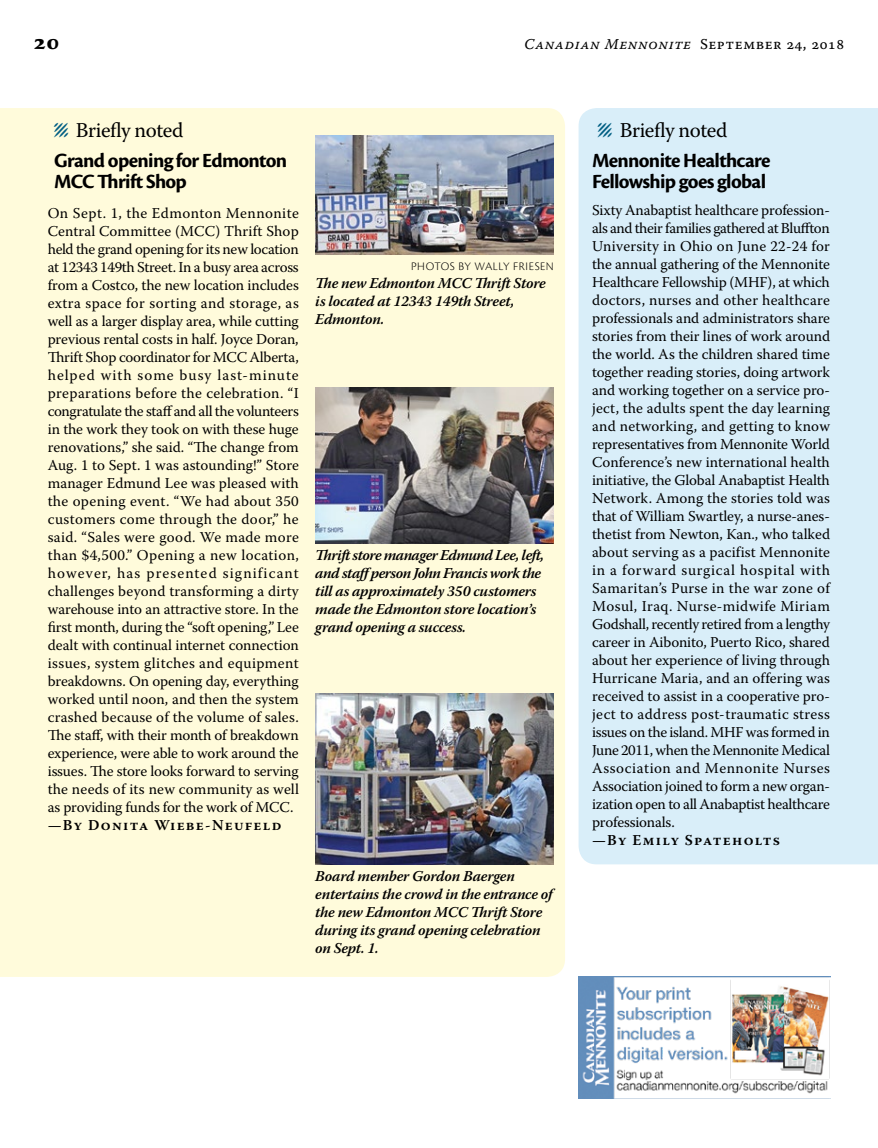
<style>
.page{position:relative;width:878px;height:1148px;background:#fff}
.page>*{position:absolute;margin:0;border:0;box-sizing:border-box;transform-origin:0 0}
.t1{font:700 21px/21px "Cronos Pro";letter-spacing:-.035em;color:#000}
.t2{font:21px "Warnock Pro";letter-spacing:-.02em;color:#000}
.t3{font:700 21px "Sava Pro";color:#000}
.t4{font:15px/18px "Warnock Pro";letter-spacing:-.01em;color:#000;text-align:justify}
.t5{font:italic 600 15px/18px "Warnock Pro";letter-spacing:-.015em;color:#000}
.t6{font:600 15px "Warnock Pro";letter-spacing:.09em;color:#000}
.t7{font:15px "Warnock Pro It Capt";letter-spacing:.035em;color:#000}
.t8{font:300 12px "Cronos Pro";letter-spacing:.045em;color:#000}
.s1{font-family:"Warnock Pro Capt"}
.s2{font-size:30px;color:#005e83}
</style>
<div class="page">
<div style="left:0;top:108px;width:565px;height:868px;background:#fffbdb"></div>
<img style="left:315px;top:135px;width:239px;height:120px">
<img style="left:315px;top:387px;width:239px;height:156px">
<img style="left:315px;top:693px;width:239px;height:171px">
<div style="left:578px;top:108px;width:300px;height:756px;background:#d9eef9"></div>
<img style="left:578px;top:977px;width:252px;height:121px">
<h1 class="t3" style="left:34px;top:28px;width:27px">20</h1>
<p class="t7" style="left:524px;top:35px;width:321px">Canadian Mennonite <span class="s1">September 24, 2018</span></p>
<h1 class="t2" style="left:53px;top:117px;width:132px"><span class="s2">Λ</span> Briefly noted</h1>
<h1 class="t1" style="left:54px;top:150px;width:235px">Grand opening for Edmonton<br>MCC Thrift Shop</h1>
<p class="t4" style="left:48px;top:204px;width:253px">On Sept. 1, the Edmonton Mennonite Central Committee (MCC) Thrift Shop held the grand opening for its new location at 12343 149th Street. In a busy area across from a Costco, the new location includes extra space for sorting and storage, as well as a larger display area, while cutting previous rental costs in half. Joyce Doran, Thrift Shop coordinator for MCC Alberta, helped with some busy last-minute preparations before the celebration. “I congratulate the staff and all the volunteers in the work they took on with these huge renovations,” she said. “The change from Aug. 1 to Sept. 1 was astounding!” Store manager Edmund Lee was pleased with the opening event. “We had about 350 customers come through the door,” he said. “Sales were good. We made more than $4,500.” Opening a new location, however, has presented significant challenges beyond transforming a dirty warehouse into an attractive store. In the first month, during the “soft opening,” Lee dealt with continual internet connection issues, system glitches and equipment breakdowns. On opening day, everything worked until noon, and then the system crashed because of the volume of sales.<br>The staff, with their month of breakdown experience, were able to work around the issues. The store looks forward to serving the needs of its new community as well as providing funds for the work of MCC.</p>
<p class="t6" style="left:48px;top:816px;width:235px">—By Donita Wiebe-Neufeld</p>
<p class="t8" style="left:411px;top:259px;width:144px">PHOTOS BY WALLY FRIESEN</p>
<p class="t5" style="left:315px;top:273px;width:232px">The new Edmonton MCC Thrift Store is located at 12343 149th Street,<br>Edmonton.</p>
<p class="t5" style="left:315px;top:546px;width:230px">Thrift store manager Edmund Lee, left, and staffperson John Francis work the till as approximately 350 customers made the Edmonton store location’s grand opening a success.</p>
<p class="t5" style="left:315px;top:867px;width:239px">Board member Gordon Baergen entertains the crowd in the entrance of the new Edmonton MCC Thrift Store during its grand opening celebration on Sept. 1.</p>
<h1 class="t2" style="left:596px;top:117px;width:132px"><span class="s2">Λ</span> Briefly noted</h1>
<h1 class="t1" style="left:592px;top:150px;width:180px">Mennonite Healthcare<br>Fellowship goes global</h1>
<p class="t4" style="left:592px;top:201px;width:239px">Sixty Anabaptist healthcare profession&shy;als and their families gathered at Bluffton University in Ohio on June 22-24 for the annual gathering of the Mennonite Healthcare Fellowship (MHF), at which doctors, nurses and other healthcare professionals and administrators share stories from their lines of work around the world. As the children shared time together reading stories, doing artwork and working together on a service pro&shy;ject, the adults spent the day learning and networking, and getting to know representatives from Mennonite World Conference’s new international health initiative, the Global Anabaptist Health Network. Among the stories told was that of William Swartley, a nurse-anes&shy;thetist from Newton, Kan., who talked about serving as a pacifist Mennonite in a forward surgical hospital with Samaritan’s Purse in the war zone of Mosul, Iraq. Nurse-midwife Miriam Godshall, recently retired from a lengthy career in Aibonito, Puerto Rico, shared about her experience of living through Hurricane Maria, and an offering was received to assist in a cooperative pro&shy;ject to address post-traumatic stress issues on the island. MHF was formed in June 2011, when the Mennonite Medical Association and Mennonite Nurses Association joined to form a new organ&shy;ization open to all Anabaptist healthcare professionals.</p>
<p class="t6" style="left:592px;top:831px;width:190px">—By Emily Spateholts</p>
</div>
